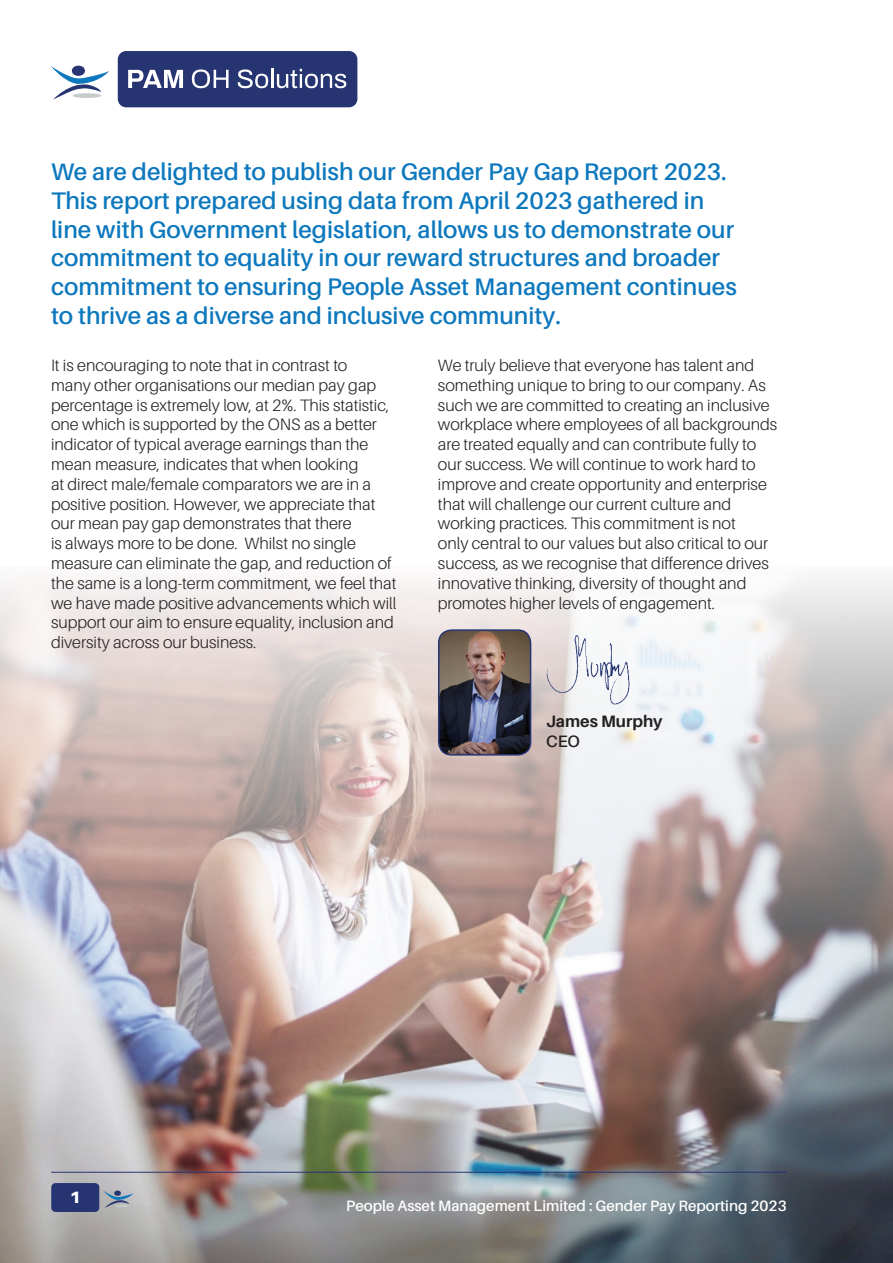
<style>
.page{position:relative;width:893px;height:1263px;background:#fff}
.page>*{position:absolute;margin:0;border:0;box-sizing:border-box;transform-origin:0 0}
.t1{font:600 24px/28.8px "Aileron";color:#0d78bd}
.t2{font:300 16.5px/19.8px "Aileron";color:#231f20}
.t3{font:700 16.5px "Aileron";color:#231f20}
.t4{font:600 16.5px "Aileron";color:#231f20}
.t5{font:900 16.5px "Aileron";color:#fff}
.t6{font:600 15px "Aileron";color:#fff}
</style>
<div class="page">
<img style="left:0;top:578px;width:893px;height:685px">
<svg style="left:104px;top:1190px;width:29px;height:18px"></svg>
<div style="left:51px;top:1183px;width:48px;height:29px;background:#263572;border-radius:4px"></div>
<hr style="left:51px;top:1172px;width:736px;height:1px;background:#263572">
<img style="left:439px;top:630px;width:92px;height:125px">
<div style="left:438px;top:629px;width:93px;height:127px;border:2px solid #263572;border-radius:13px"></div>
<svg style="left:51px;top:65px;width:58px;height:34px"></svg>
<div style="left:118px;top:51px;width:239px;height:56px;background:#263572;border-radius:8px"></div>
<svg style="left:128px;top:70px;width:55px;height:18px"></svg>
<svg style="left:192px;top:69px;width:37px;height:19px"></svg>
<svg style="left:238px;top:69px;width:108px;height:19px"></svg>
<img style="left:540px;top:630px;width:100px;height:82px">
<p class="t1" style="left:51px;top:158px;width:687px">We are delighted to publish our Gender Pay Gap Report 2023.<br>This report prepared using data from April 2023 gathered in line with Government legislation, allows us to demonstrate our commitment to equality in our reward structures and broader commitment to ensuring People Asset Management continues to thrive as a diverse and inclusive community.</p>
<p class="t2" style="left:51px;top:355px;width:347px">It is encouraging to note that in contrast to<br>many other organisations our median pay gap percentage is extremely low, at 2%. This statistic, one which is supported by the ONS as a better indicator of typical average earnings than the mean measure, indicates that when looking<br>at direct male/female comparators we are in a positive position. However, we appreciate that our mean pay gap demonstrates that there<br>is always more to be done. Whilst no single measure can eliminate the gap, and reduction of the same is a long-term commitment, we feel that we have made positive advancements which will support our aim to ensure equality, inclusion and diversity across our business.</p>
<p class="t2" style="left:438px;top:355px;width:341px">We truly believe that everyone has talent and something unique to bring to our company. As such we are committed to creating an inclusive workplace where employees of all backgrounds are treated equally and can contribute fully to our success. We will continue to work hard to improve and create opportunity and enterprise that will challenge our current culture and working practices. This commitment is not<br>only central to our values but also critical to our success, as we recognise that difference drives innovative thinking, diversity of thought and promotes higher levels of engagement.</p>
<p class="t5" style="left:70px;top:1188px;width:12px">1</p>
<p class="t3" style="left:546px;top:712px;width:118px">James Murphy</p>
<p class="t4" style="left:546px;top:732px;width:35px">CEO</p>
<p class="t6" style="left:346px;top:1198px;width:442px">People Asset Management Limited : Gender Pay Reporting 2023</p>
</div>
